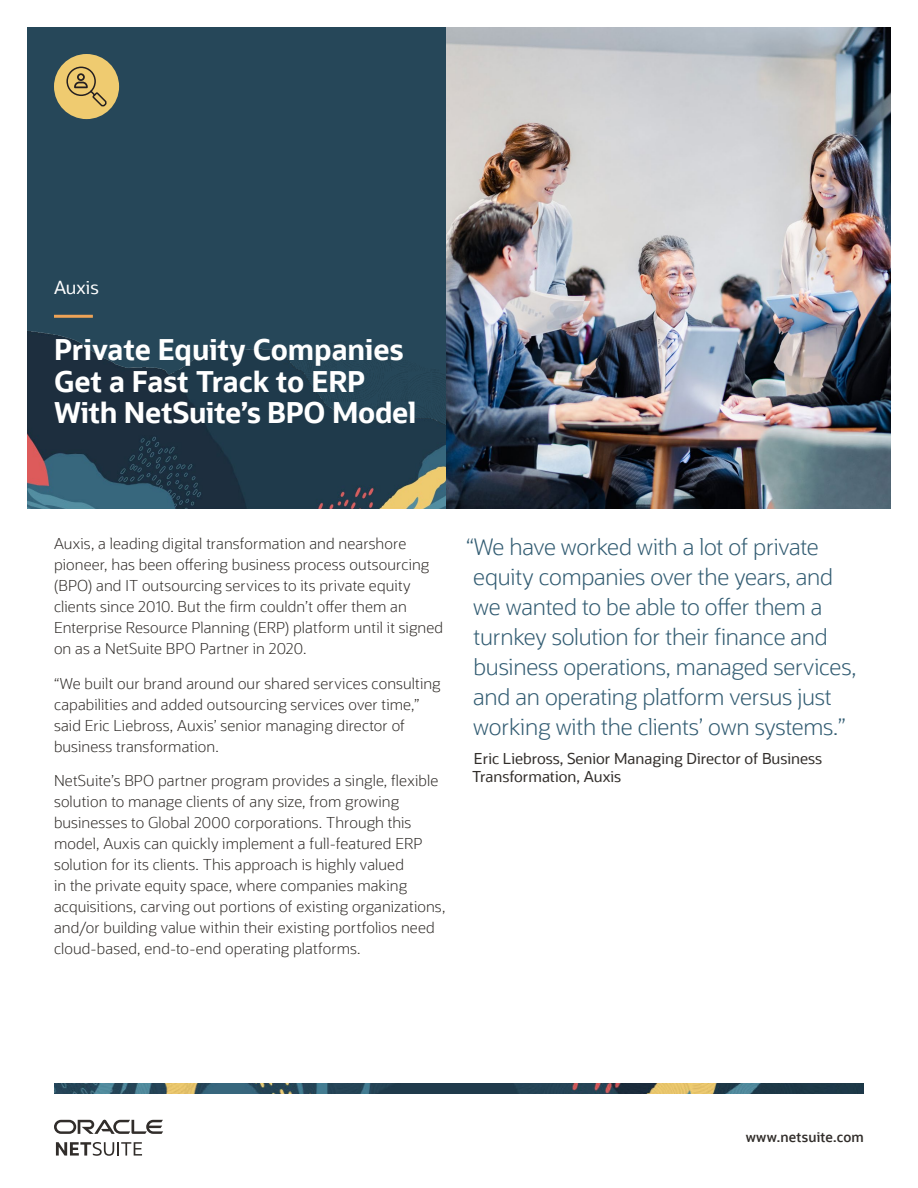
<style>
.page{position:relative;width:918px;height:1188px;background:#fff}
.page>*{position:absolute;margin:0;border:0;box-sizing:border-box;transform-origin:0 0}
.t1{font:700 28.5px/31.5px "Oracle Sans";letter-spacing:-.005em;color:#fff}
.t2{font:300 22.5px/30px "Oracle Sans";letter-spacing:-.01em;color:#325c72}
.t3{font:18px "Oracle Sans";color:#fff}
.t4{font:300 15px/21px "Oracle Sans";letter-spacing:.005em;color:#312d2a}
.t5{font:15px/18px "Oracle Sans";color:#312d2a}
.t6{font:600 13.5px "Oracle Sans";letter-spacing:.015em;color:#312d2a}
</style>
<div class="page">
<img style="left:54px;top:1084px;width:810px;height:10px">
<img style="left:446px;top:27px;width:445px;height:481px">
<div style="left:27px;top:27px;width:419px;height:481px;background:#264759"></div>
<div style="left:54px;top:54px;width:65px;height:65px;background:#efcb70;border-radius:50%"></div>
<svg style="left:66px;top:66px;width:41px;height:41px"></svg>
<img style="left:27px;top:314px;width:419px;height:194px">
<hr style="left:54px;top:315px;width:39px;height:3px;background:#eea357">
<svg style="left:56px;top:1142px;width:86px;height:14px"></svg>
<svg style="left:54px;top:1120px;width:109px;height:14px"></svg>
<p class="t3" style="left:54px;top:276px;width:46px">Auxis</p>
<h1 class="t1" style="left:54px;top:334px;width:364px">Private Equity Companies<br>Get a Fast Track to ERP<br>With NetSuite’s BPO Model</h1>
<p class="t4" style="left:54px;top:534px;width:391px">Auxis, a leading digital transformation and nearshore pioneer, has been offering business process outsourcing (BPO) and IT outsourcing services to its private equity clients since 2010. But the firm couldn’t offer them an Enterprise Resource Planning (ERP) platform until it signed on as a NetSuite BPO Partner in 2020.</p>
<p class="t4" style="left:54px;top:673px;width:388px">“We built our brand around our shared services consulting capabilities and added outsourcing services over time,” said Eric Liebross, Auxis’ senior managing director of business transformation.</p>
<p class="t4" style="left:54px;top:771px;width:393px">NetSuite’s BPO partner program provides a single, flexible solution to manage clients of any size, from growing businesses to Global 2000 corporations. Through this model, Auxis can quickly implement a full-featured ERP solution for its clients. This approach is highly valued<br>in the private equity space, where companies making acquisitions, carving out portions of existing organizations, and/or building value within their existing portfolios need cloud-based, end-to-end operating platforms.</p>
<p class="t2" style="left:473px;top:532px;width:385px;text-indent:-7px">“We have worked with a lot of private equity companies over the years, and we wanted to be able to offer them a turnkey solution for their finance and business operations, managed services, and an operating platform versus just working with the clients’ own systems.”</p>
<p class="t5" style="left:472px;top:749px;width:352px">Eric Liebross, Senior Managing Director of Business<br>Transformation, Auxis</p>
<p class="t6" style="left:746px;top:1129px;width:120px">www.netsuite.com</p>
</div>
